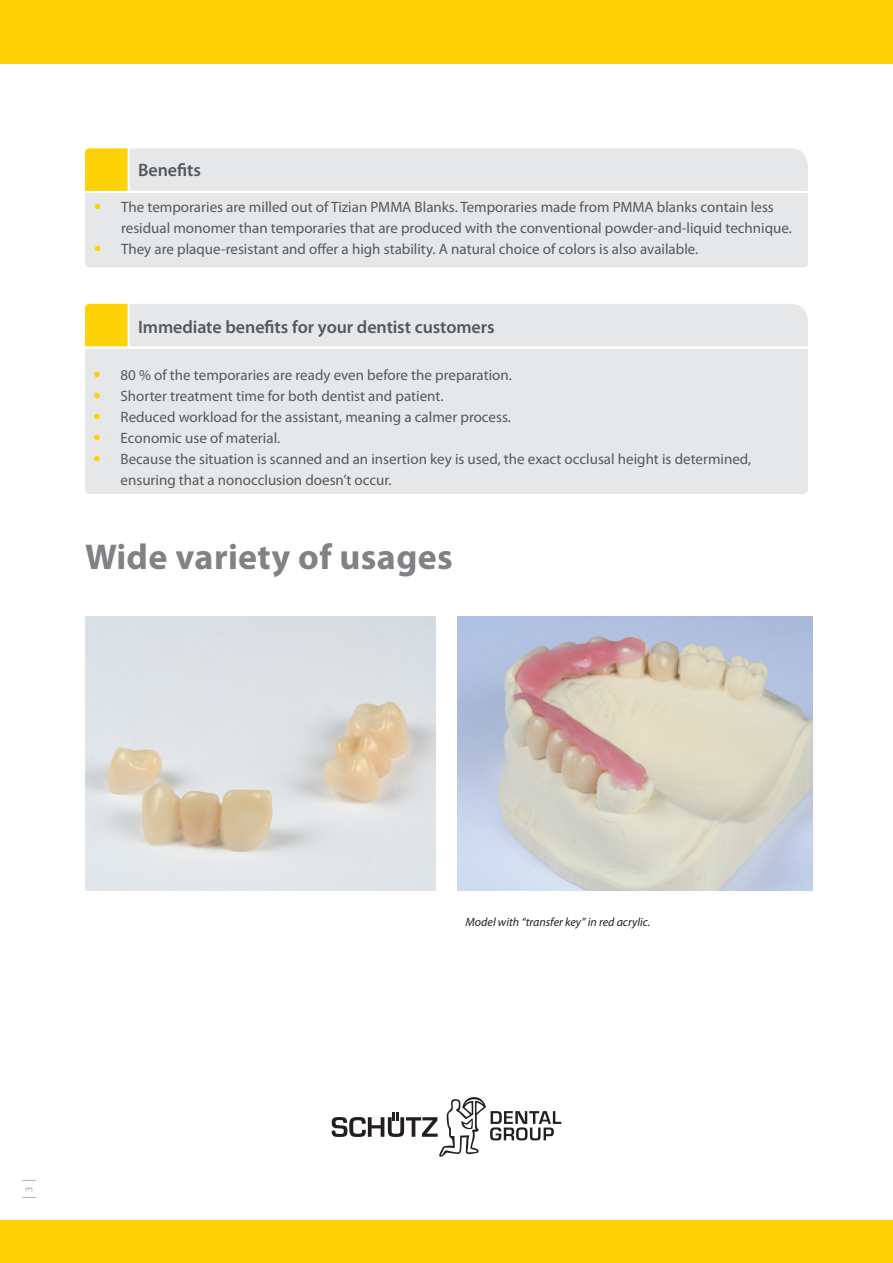
<style>
.page{position:relative;width:893px;height:1263px;background:#fff}
.page>*{position:absolute;margin:0;border:0;box-sizing:border-box;transform-origin:0 0}
.Titel{font:700 36px "Myriad Pro";letter-spacing:.01em;color:#808285}
.Überschrift_Info-Ele{font:600 18px "Myriad Pro";letter-spacing:-.005em;color:#57585a}
.t1{font:15px/21px "Myriad Pro";color:#57585a}
.t2{font:13.5px "Myriad Pro";color:#a8a9ad}
.Bildunterschrift_sch{font:italic 12px "Myriad Pro";color:#231f20}
.s1{font-weight:700;font-size:21px;color:#fed105}
.s2{font-size:10.5px}
</style>
<div class="page">
<div style="left:0;top:1220px;width:893px;height:43px;background:#fed105"></div>
<div style="left:0;top:0;width:893px;height:64px;background:#fed105"></div>
<svg style="left:332px;top:1097px;width:229px;height:60px"></svg>
<div style="left:85px;top:193px;width:723px;height:74px;background:#e6e7e9"></div>
<div style="left:85px;top:148px;width:723px;height:43px;background:#e6e7e9"></div>
<div style="left:85px;top:349px;width:723px;height:145px;background:#e6e7e9"></div>
<div style="left:85px;top:304px;width:723px;height:42px;background:#e6e7e9"></div>
<img style="left:457px;top:617px;width:355px;height:274px">
<img style="left:85px;top:617px;width:351px;height:274px">
<p class="Überschrift_Info-Ele" style="left:138px;top:159px;width:64px">Benefits</p>
<p class="t1" style="left:121px;top:196px;width:672px;text-indent:-27px"><span class="s1">•</span> The temporaries are milled out of Tizian PMMA Blanks. Temporaries made from PMMA blanks contain less residual monomer than temporaries that are produced with the conventional powder-and-liquid technique.</p>
<p class="t1" style="left:94px;top:238px;width:606px"><span class="s1">•</span> They are plaque-resistant and offer a high stability. A natural choice of colors is also available.</p>
<p class="Überschrift_Info-Ele" style="left:138px;top:315px;width:358px">Immediate benefits for your dentist customers</p>
<p class="t1" style="left:94px;top:364px;width:420px"><span class="s1">•</span> 80 % of the temporaries are ready even before the preparation.</p>
<p class="t1" style="left:94px;top:385px;width:351px"><span class="s1">•</span> Shorter treatment time for both dentist and patient.</p>
<p class="t1" style="left:94px;top:406px;width:419px"><span class="s1">•</span> Reduced workload for the assistant, meaning a calmer process.</p>
<p class="t1" style="left:94px;top:427px;width:188px"><span class="s1">•</span> Economic use of material.</p>
<p class="t1" style="left:121px;top:448px;width:632px;text-indent:-27px"><span class="s1">•</span> Because the situation is scanned and an insertion key is used, the exact occlusal height is determined, ensuring that a nonocclusion doesn’t occur.</p>
<p class="Titel" style="left:85px;top:533px;width:369px">Wide variety of usages</p>
<p class="t2" style="left:20px;top:1199px;width:22px;rotate:-90deg">| <span class="s2">3</span> |</p>
<p class="Bildunterschrift_sch" style="left:466px;top:914px;width:186px">Model with “transfer key” in red acrylic.</p>
</div>
